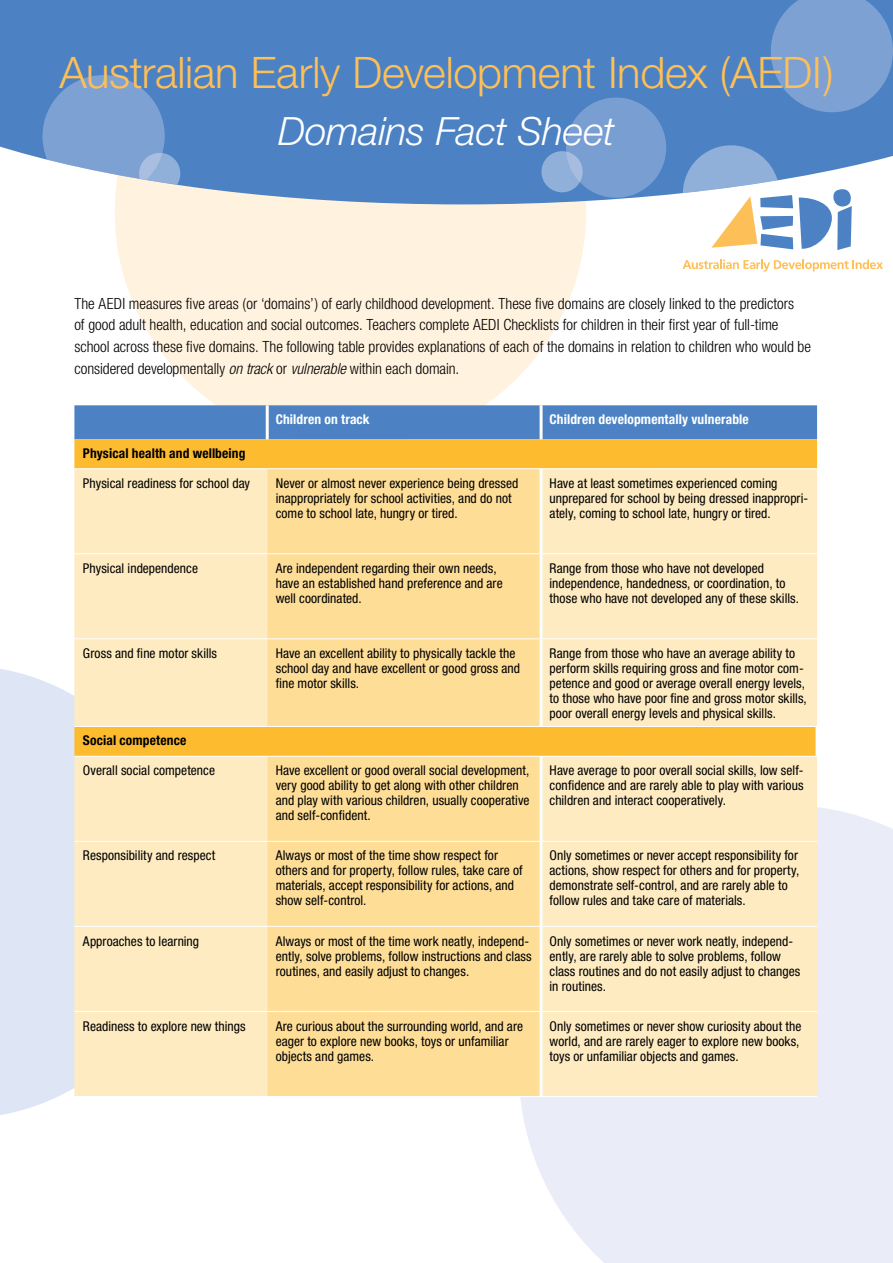
<style>
.page{position:relative;width:893px;height:1263px;background:#fff}
.page>*{position:absolute;margin:0;border:0;box-sizing:border-box;transform-origin:0 0}
.t1{font:300 43.5px "Helvetica Neue";letter-spacing:-.005em;color:#febf57}
.t2{font:italic 300 39px "Helvetica Neue";letter-spacing:-.01em;color:#fff}
.t3{font:300 condensed 15.45px/21.8px "Helvetica Neue";color:#000}
.t4{font:condensed 13.5px/15px "Helvetica Neue";letter-spacing:.005em;color:#000}
.t5{font:700 condensed 13.5px "Helvetica Neue";letter-spacing:.01em;color:#fff}
.t6{font:700 condensed 13.5px "Helvetica Neue";letter-spacing:.01em;color:#000}
.s1{font-style:italic}
</style>
<div class="page">
<svg style="left:683px;top:259px;width:200px;height:13px"></svg>
<svg style="left:799px;top:204px;width:53px;height:46px"></svg>
<div style="left:520px;top:807px;width:373px;height:456px;background:#eaedf7"></div>
<svg style="left:115px;top:204px;width:471px;height:201px;background:#fef3e2"></svg>
<div style="left:0;top:669px;width:74px;height:446px;background:#dee5f4"></div>
<svg style="left:0;top:0;width:893px;height:204px;background:#598bc6"></svg>
<div style="left:566px;top:98px;width:100px;height:100px;background:#799ed1;border-radius:50%"></div>
<svg style="left:771px;top:0;width:122px;height:112px;background:#749bd0"></svg>
<div style="left:541px;top:151px;width:42px;height:41px;background:linear-gradient(to right,#88aad6,#a1bade);border-radius:50%"></div>
<svg style="left:683px;top:145px;width:110px;height:104px"></svg>
<svg style="left:43px;top:75px;width:137px;height:110px;background:#83a6d4"></svg>
<div style="left:74px;top:405px;width:743px;height:34px;background:#4c82c3"></div>
<div style="left:74px;top:439px;width:743px;height:29px;background:#fdbb30"></div>
<div style="left:74px;top:469px;width:743px;height:627px;background:#feebc1"></div>
<svg style="left:267px;top:469px;width:274px;height:627px;background:#fddb93"></svg>
<hr style="left:540px;top:469px;width:3px;height:84px;background:#fff">
<hr style="left:540px;top:554px;width:3px;height:84px;background:#fff">
<hr style="left:540px;top:639px;width:3px;height:87px;background:#fff">
<hr style="left:540px;top:757px;width:3px;height:84px;background:#fff">
<hr style="left:540px;top:842px;width:3px;height:84px;background:#fff">
<hr style="left:540px;top:927px;width:3px;height:84px;background:#fff">
<hr style="left:540px;top:1012px;width:3px;height:84px;background:#fff">
<hr style="left:74px;top:553px;width:193px;height:1px;background:#fff">
<hr style="left:267px;top:553px;width:274px;height:1px;background:#fff">
<hr style="left:541px;top:553px;width:276px;height:1px;background:#fff">
<hr style="left:74px;top:638px;width:193px;height:1px;background:#fff">
<hr style="left:267px;top:638px;width:274px;height:1px;background:#fff">
<hr style="left:541px;top:638px;width:276px;height:1px;background:#fff">
<hr style="left:74px;top:841px;width:193px;height:1px;background:#fff">
<hr style="left:267px;top:841px;width:274px;height:1px;background:#fff">
<hr style="left:541px;top:841px;width:276px;height:1px;background:#fff">
<hr style="left:74px;top:926px;width:193px;height:1px;background:#fff">
<hr style="left:267px;top:926px;width:274px;height:1px;background:#fff">
<hr style="left:541px;top:926px;width:276px;height:1px;background:#fff">
<hr style="left:74px;top:1011px;width:193px;height:1px;background:#fff">
<hr style="left:267px;top:1011px;width:274px;height:1px;background:#fff">
<hr style="left:541px;top:1011px;width:276px;height:1px;background:#fff">
<hr style="left:540px;top:405px;width:3px;height:34px;background:#fff">
<hr style="left:74px;top:726px;width:193px;height:1px;background:#fff">
<hr style="left:267px;top:726px;width:274px;height:1px;background:#fff">
<hr style="left:541px;top:726px;width:278px;height:1px;background:#fff">
<hr style="left:816px;top:727px;width:3px;height:29px;background:#fff">
<hr style="left:74px;top:756px;width:193px;height:1px;background:#fff">
<hr style="left:267px;top:756px;width:274px;height:1px;background:#fff">
<hr style="left:541px;top:756px;width:278px;height:1px;background:#fff">
<hr style="left:267px;top:1096px;width:274px;height:1px;background:#fff">
<hr style="left:541px;top:1096px;width:276px;height:1px;background:#fff">
<hr style="left:266px;top:405px;width:3px;height:34px;background:#fff">
<h1 class="t1" style="left:59px;top:46px;width:776px">Australian Early Development Index (AEDI)</h1>
<h2 class="t2" style="left:278px;top:108px;width:338px">Domains Fact Sheet</h2>
<p class="t3" style="left:74px;top:292px;width:738px">The AEDI measures five areas (or ‘domains’) of early childhood development. These five domains are closely linked to the predictors<br>of good adult health, education and social outcomes. Teachers complete AEDI Checklists for children in their first year of full-time school across these five domains. The following table provides explanations of each of the domains in relation to children who would be considered developmentally <span class="s1">on track</span> or <span class="s1">vulnerable</span> within each domain.</p>
<p class="t5" style="left:276px;top:411px;width:95px">Children on track</p>
<p class="t5" style="left:550px;top:411px;width:201px">Children developmentally vulnerable</p>
<p class="t6" style="left:83px;top:445px;width:164px">Physical health and wellbeing</p>
<p class="t4" style="left:83px;top:475px;width:169px">Physical readiness for school day</p>
<p class="t4" style="left:276px;top:475px;width:244px">Never or almost never experience being dressed inappropriately for school activities, and do not come to school late, hungry or tired.</p>
<p class="t4" style="left:550px;top:475px;width:260px">Have at least sometimes experienced coming unprepared for school by being dressed inappropri&shy;ately, coming to school late, hungry or tired.</p>
<p class="t4" style="left:83px;top:561px;width:117px">Physical independence</p>
<p class="t4" style="left:276px;top:561px;width:228px">Are independent regarding their own needs, have an established hand preference and are well coordinated.</p>
<p class="t4" style="left:550px;top:561px;width:251px">Range from those who have not developed independence, handedness, or coordination, to those who have not developed any of these skills.</p>
<p class="t4" style="left:83px;top:646px;width:136px">Gross and fine motor skills</p>
<p class="t4" style="left:276px;top:646px;width:246px">Have an excellent ability to physically tackle the school day and have excellent or good gross and fine motor skills.</p>
<p class="t4" style="left:550px;top:646px;width:259px">Range from those who have an average ability to perform skills requiring gross and fine motor com&shy;petence and good or average overall energy levels, to those who have poor fine and gross motor skills, poor overall energy levels and physical skills.</p>
<p class="t6" style="left:83px;top:732px;width:105px">Social competence</p>
<p class="t4" style="left:83px;top:763px;width:134px">Overall social competence</p>
<p class="t4" style="left:276px;top:763px;width:255px">Have excellent or good overall social development, very good ability to get along with other children and play with various children, usually cooperative and self-confident.</p>
<p class="t4" style="left:550px;top:763px;width:255px;text-align:justify">Have average to poor overall social skills, low self&shy;confidence and are rarely able to play with various children and interact cooperatively.</p>
<p class="t4" style="left:83px;top:848px;width:134px">Responsibility and respect</p>
<p class="t4" style="left:276px;top:848px;width:248px">Always or most of the time show respect for others and for property, follow rules, take care of materials, accept responsibility for actions, and show self-control.</p>
<p class="t4" style="left:550px;top:848px;width:251px">Only sometimes or never accept responsibility for actions, show respect for others and for property, demonstrate self-control, and are rarely able to follow rules and take care of materials.</p>
<p class="t4" style="left:83px;top:933px;width:118px">Approaches to learning</p>
<p class="t4" style="left:276px;top:933px;width:258px">Always or most of the time work neatly, independ&shy;ently, solve problems, follow instructions and class routines, and easily adjust to changes.</p>
<p class="t4" style="left:550px;top:933px;width:252px">Only sometimes or never work neatly, independ&shy;ently, are rarely able to solve problems, follow class routines and do not easily adjust to changes in routines.</p>
<p class="t4" style="left:83px;top:1018px;width:164px">Readiness to explore new things</p>
<p class="t4" style="left:276px;top:1018px;width:249px">Are curious about the surrounding world, and are eager to explore new books, toys or unfamiliar objects and games.</p>
<p class="t4" style="left:550px;top:1018px;width:253px">Only sometimes or never show curiosity about the world, and are rarely eager to explore new books, toys or unfamiliar objects and games.</p>
</div>
